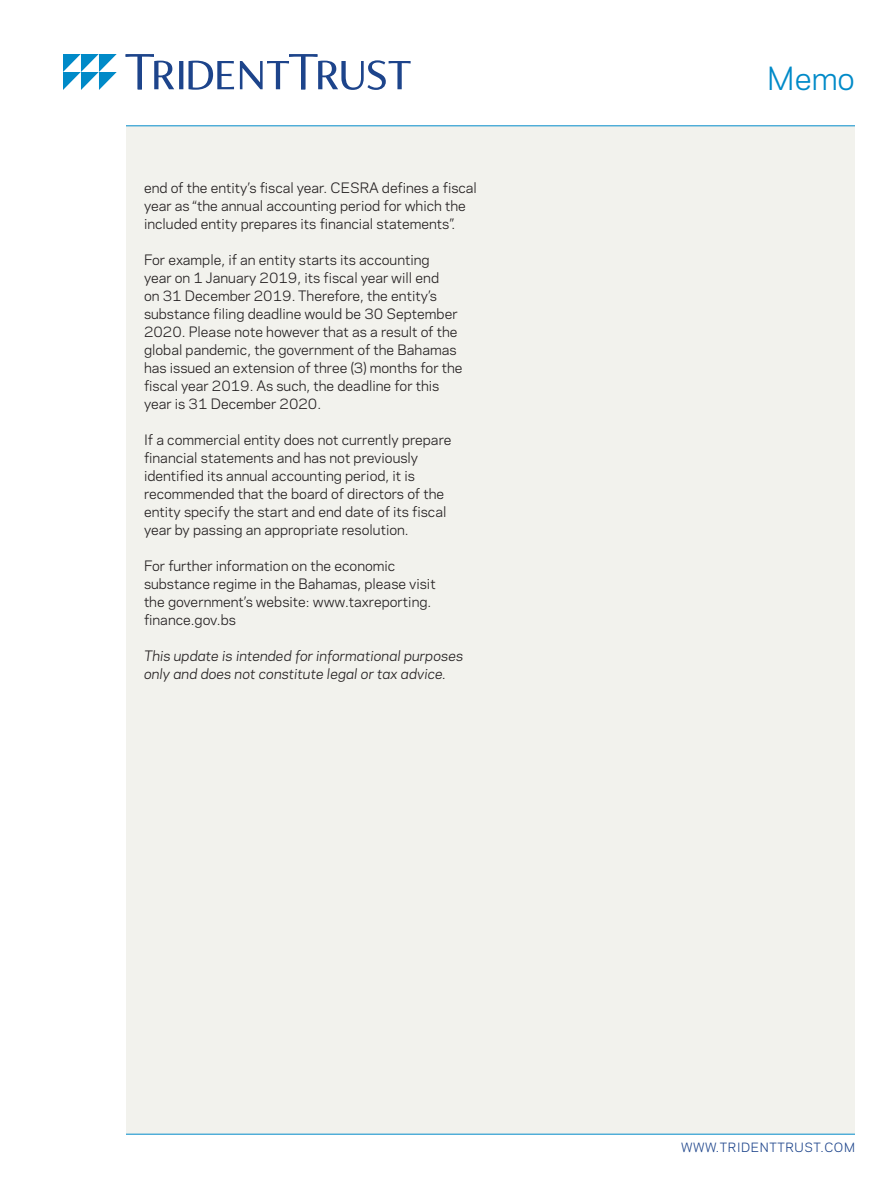
<style>
.page{position:relative;width:891px;height:1188px;background:#fff}
.page>*{position:absolute;margin:0;border:0;box-sizing:border-box;transform-origin:0 0}
.t1{font:30px "Polaris";color:#008ac8}
._1st_Paragraph{font:13.5px/18px "Polaris";color:#231f20}
.t2{font:italic 13.5px/18px "Polaris";color:#231f20}
.t3{font:12px "Polaris";letter-spacing:.05em;color:#1d448b}
</style>
<div class="page">
<svg style="left:126px;top:54px;width:285px;height:36px"></svg>
<svg style="left:63px;top:54px;width:54px;height:36px"></svg>
<div style="left:126px;top:126px;width:729px;height:1008px;background:#f2f2ed"></div>
<hr style="left:126px;top:126px;width:729px;height:1px;background:#008ac8">
<hr style="left:126px;top:1134px;width:729px;height:1px;background:#008ac8">
<p class="_1st_Paragraph" style="left:144px;top:178px;width:335px">end of the entity’s fiscal year. CESRA defines a fiscal year as “the annual accounting period for which the included entity prepares its financial statements”.</p>
<p class="_1st_Paragraph" style="left:144px;top:250px;width:320px">For example, if an entity starts its accounting<br>year on 1 January 2019, its fiscal year will end<br>on 31 December 2019. Therefore, the entity’s substance filing deadline would be 30 September 2020. Please note however that as a result of the global pandemic, the government of the Bahamas has issued an extension of three (3) months for the fiscal year 2019. As such, the deadline for this year is 31 December 2020.</p>
<p class="_1st_Paragraph" style="left:144px;top:430px;width:309px">If a commercial entity does not currently prepare financial statements and has not previously identified its annual accounting period, it is recommended that the board of directors of the entity specify the start and end date of its fiscal year by passing an appropriate resolution.</p>
<p class="_1st_Paragraph" style="left:144px;top:556px;width:293px">For further information on the economic substance regime in the Bahamas, please visit the government’s website: www.taxreporting. finance.gov.bs</p>
<p class="t2" style="left:144px;top:646px;width:321px">This update is intended for informational purposes only and does not constitute legal or tax advice.</p>
<h1 class="t1" style="left:767px;top:56px;width:89px">Memo</h1>
<p class="t3" style="left:681px;top:1138px;width:175px">WWW.TRIDENTTRUST.COM</p>
</div>
